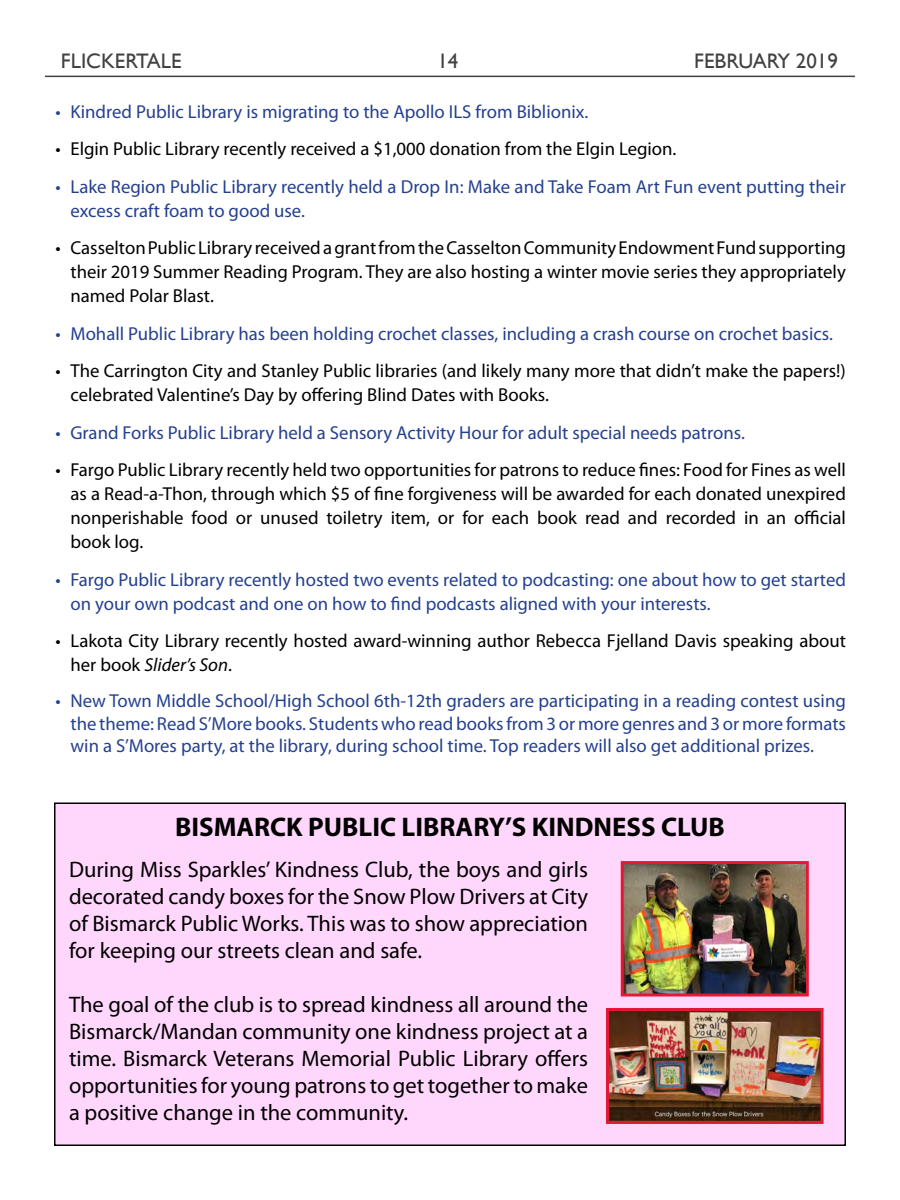
<style>
.page{position:relative;width:900px;height:1200px;background:#fff}
.page>*{position:absolute;margin:0;border:0;box-sizing:border-box;transform-origin:0 0}
.t1{font:700 27px "Myriad Pro";color:#000}
.t2{font:22.5px/27px "Myriad Pro";color:#000;text-align:justify}
.t3{font:21px "Gill Sans";color:#414042}
.t4{font:18.75px/24px "Myriad Pro";color:#000;text-align:justify}
.t5{font:18.75px/24px "Myriad Pro";color:#25408f}
.s1{font-style:italic}
</style>
<div class="page">
<hr style="left:45px;top:76px;width:810px;height:1px;background:#414042">
<div style="left:55px;top:803px;width:790px;height:342px;background:#ffd7fc"></div>
<div style="left:54px;top:802px;width:792px;height:344px;border:2px solid #000"></div>
<img style="left:625px;top:865px;width:180px;height:127px">
<div style="left:621px;top:861px;width:188px;height:135px;border:3px solid #e31837"></div>
<img style="left:610px;top:1012px;width:210px;height:108px">
<div style="left:606px;top:1008px;width:218px;height:116px;border:3px solid #e31837"></div>
<p class="t3" style="left:61px;top:49px;width:122px">FLICKERTALE</p>
<p class="t3" style="left:437px;top:49px;width:22px">14</p>
<p class="t3" style="left:694px;top:49px;width:145px">FEBRUARY 2019</p>
<p class="t5" style="left:56px;top:99px;width:534px">• Kindred Public Library is migrating to the Apollo ILS from Biblionix.</p>
<p class="t4" style="left:56px;top:136px;width:622px">• Elgin Public Library recently received a $1,000 donation from the Elgin Legion.</p>
<p class="t5" style="left:70px;top:174px;width:777px;text-indent:-15px">• Lake Region Public Library recently held a Drop In: Make and Take Foam Art Fun event putting their excess craft foam to good use.</p>
<p class="t4" style="left:70px;top:235px;width:777px;text-indent:-15px">• Casselton Public Library received a grant from the Casselton Community Endowment Fund supporting their 2019 Summer Reading Program. They are also hosting a winter movie series they appropriately named Polar Blast.</p>
<p class="t5" style="left:56px;top:321px;width:779px">• Mohall Public Library has been holding crochet classes, including a crash course on crochet basics.</p>
<p class="t4" style="left:70px;top:358px;width:777px;text-indent:-15px">• The Carrington City and Stanley Public libraries (and likely many more that didn’t make the papers!) celebrated Valentine’s Day by offering Blind Dates with Books.</p>
<p class="t5" style="left:56px;top:420px;width:691px">• Grand Forks Public Library held a Sensory Activity Hour for adult special needs patrons.</p>
<p class="t4" style="left:70px;top:457px;width:777px;text-indent:-15px">• Fargo Public Library recently held two opportunities for patrons to reduce fines: Food for Fines as well as a Read-a-Thon, through which $5 of fine forgiveness will be awarded for each donated unexpired nonperishable food or unused toiletry item, or for each book read and recorded in an official book log.</p>
<p class="t5" style="left:70px;top:567px;width:777px;text-indent:-15px">• Fargo Public Library recently hosted two events related to podcasting: one about how to get started on your own podcast and one on how to find podcasts aligned with your interests.</p>
<p class="t4" style="left:70px;top:628px;width:777px;text-indent:-15px">• Lakota City Library recently hosted award-winning author Rebecca Fjelland Davis speaking about her book <span class="s1">Slider’s Son</span>.</p>
<p class="t5" style="left:70px;top:689px;width:777px;line-height:22.5px;text-align:justify;text-indent:-15px">• New Town Middle School/High School 6th-12th graders are participating in a reading contest using the theme: Read S’More books. Students who read books from 3 or more genres and 3 or more formats win a S’Mores party, at the library, during school time. Top readers will also get additional prizes.</p>
<h1 class="t1" style="left:175px;top:810px;width:551px">BISMARCK PUBLIC LIBRARY’S KINDNESS CLUB</h1>
<p class="t2" style="left:69px;top:855px;width:520px">During Miss Sparkles’ Kindness Club, the boys and girls decorated candy boxes for the Snow Plow Drivers at City of Bismarck Public Works. This was to show appreciation for keeping our streets clean and safe.</p>
<p class="t2" style="left:69px;top:990px;width:521px">The goal of the club is to spread kindness all around the Bismarck/Mandan community one kindness project at a time. Bismarck Veterans Memorial Public Library offers opportunities for young patrons to get together to make a positive change in the community.</p>
</div>
